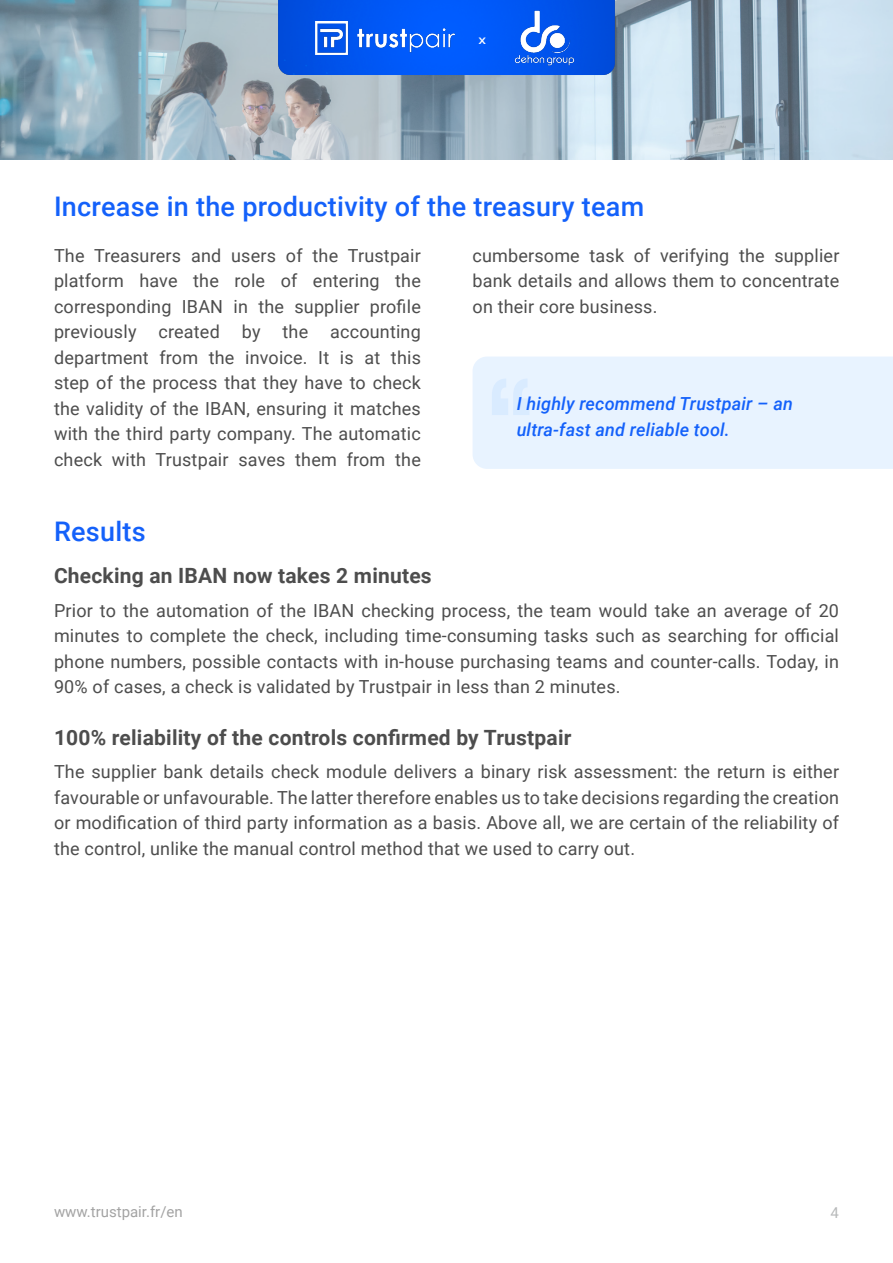
<style>
.page{position:relative;width:893px;height:1263px;background:#fff}
.page>*{position:absolute;margin:0;border:0;box-sizing:border-box;transform-origin:0 0}
.Citation{font:500 27px "Roboto";letter-spacing:.01em;color:#1461fa}
.Citation-2{font:700 21px "Roboto";letter-spacing:.01em;color:#4d4d4d}
.Citation-3{font:18px/25.5px "Roboto";letter-spacing:.01em;color:#4d4d4d;text-align:justify}
.Citation-4{font:italic 500 18px/25.5px "Roboto";letter-spacing:.01em;color:#1461fa}
.t1{font:15px "Roboto";color:#a3a3a3}
.t2{font:15px "Roboto";color:#989b9c}
.t3{font:500 9px "Roboto";color:#fff;scale:1.33 1}
</style>
<div class="page">
<div style="left:473px;top:356px;width:420px;height:113px;background:#e8f3ff"></div>
<svg style="left:492px;top:378px;width:37px;height:37px"></svg>
<svg style="left:0;top:0;width:893px;height:159px;background:#a2b7c4"></svg>
<img style="left:278px;top:0;width:337px;height:75px">
<img style="left:315px;top:21px;width:139px;height:33px">
<img style="left:514px;top:10px;width:60px;height:55px">
<p class="t3" style="left:478px;top:34px;width:7px">X</p>
<p class="Citation" style="left:54px;top:187px;width:592px">Increase in the productivity of the treasury team</p>
<p class="Citation-3" style="left:54px;top:242px;width:368px">The Treasurers and users of the Trustpair platform have the role of entering the corresponding IBAN in the supplier profile previously created by the accounting department from the invoice. It is at this step of the process that they have to check the validity of the IBAN, ensuring it matches with the third party company. The automatic check with Trustpair saves them from the</p>
<p class="Citation" style="left:54px;top:513px;width:93px">Results</p>
<p class="Citation-2" style="left:54px;top:561px;width:379px">Checking an IBAN now takes 2 minutes</p>
<p class="Citation-3" style="left:473px;top:242px;width:368px">cumbersome task of verifying the supplier bank details and allows them to concentrate on their core business.</p>
<p class="Citation-4" style="left:517px;top:390px;width:278px">I highly recommend Trustpair – an ultra-fast and reliable tool.</p>
<p class="Citation-3" style="left:54px;top:597px;width:787px">Prior to the automation of the IBAN checking process, the team would take an average of 20 minutes to complete the check, including time-consuming tasks such as searching for official phone numbers, possible contacts with in-house purchasing teams and counter-calls. Today, in 90% of cases, a check is validated by Trustpair in less than 2 minutes.</p>
<p class="Citation-2" style="left:54px;top:722px;width:519px">100% reliability of the controls confirmed by Trustpair</p>
<p class="Citation-3" style="left:54px;top:758px;width:787px">The supplier bank details check module delivers a binary risk assessment: the return is either favourable or unfavourable. The latter therefore enables us to take decisions regarding the creation or modification of third party information as a basis. Above all, we are certain of the reliability of the control, unlike the manual control method that we used to carry out.</p>
<p class="t1" style="left:54px;top:1201px;width:130px">www.trustpair.fr/en</p>
<p class="t2" style="left:830px;top:1202px;width:10px">4</p>
</div>
